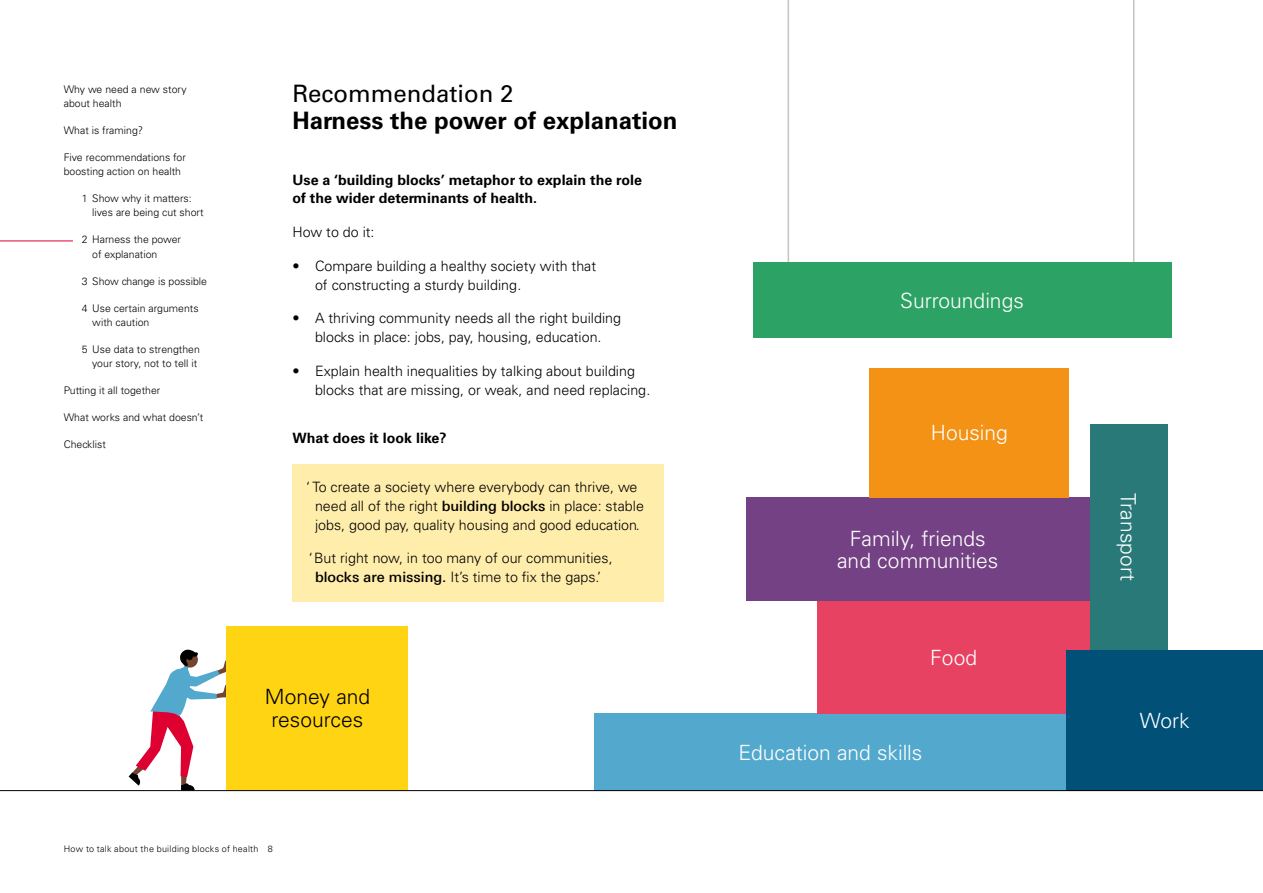
<style>
.page{position:relative;width:1263px;height:893px;background:#fff}
.page>*{position:absolute;margin:0;border:0;box-sizing:border-box;transform-origin:0 0}
.t1{font:700 24px "Univers LT Std";color:#000}
.t2{font:24px "Univers LT Std";color:#000}
.t3{font:300 21px/22.5px "Univers LT Std";color:#fff;text-align:center}
.t4{font:300 21px/22.5px "Univers LT Std";color:#000;text-align:center}
.t5{font:300 14.25px/18.8px "Univers LT Std";color:#000}
.t6{font:700 14.25px/18.8px "Univers LT Std";color:#000}
.t7{font:300 10.5px/14.2px "Univers LT Std";color:#000}
.t8{font:300 9px "Univers LT Std";letter-spacing:.03em;color:#000}
.s1{font-family:"Linotype Univers 530";font-weight:500}
</style>
<div class="page">
<svg style="left:129px;top:646px;width:98px;height:144px"></svg>
<hr style="left:0;top:241px;width:73px;height:1px;background:#dd0031">
<div style="left:292px;top:464px;width:372px;height:85px;background:#ffedab"></div>
<div style="left:292px;top:535px;width:372px;height:66px;background:#ffedab"></div>
<hr style="left:1133px;top:0;width:1px;height:297px;background:#c8c3be">
<hr style="left:787px;top:0;width:2px;height:297px;background:#c8c3be">
<div style="left:746px;top:498px;width:344px;height:103px;background:#744284"></div>
<div style="left:227px;top:626px;width:181px;height:164px;background:#ffd412"></div>
<div style="left:870px;top:368px;width:199px;height:130px;background:#f39214"></div>
<div style="left:594px;top:713px;width:472px;height:78px;background:#53a9cd"></div>
<div style="left:753px;top:262px;width:418px;height:76px;background:#2ca365"></div>
<div style="left:1090px;top:424px;width:77px;height:226px;background:#2a7979"></div>
<div style="left:817px;top:601px;width:273px;height:112px;background:#e84263"></div>
<div style="left:1066px;top:650px;width:197px;height:141px;background:#005078"></div>
<hr style="left:0;top:790px;width:1263px;height:1px;background:#000">
<p class="t7" style="left:64px;top:82px;width:124px">Why we need a new story about health</p>
<p class="t7" style="left:64px;top:123px;width:81px">What is framing?</p>
<p class="t7" style="left:64px;top:150px;width:124px">Five recommendations for boosting action on health</p>
<p class="t7" style="left:92px;top:191px;width:113px;text-indent:-10px">1 Show why it matters: lives are being cut short</p>
<p class="t7" style="left:92px;top:233px;width:90px;text-indent:-10px">2 Harness the power of explanation</p>
<p class="t7" style="left:82px;top:274px;width:127px">3 Show change is possible</p>
<p class="t7" style="left:92px;top:301px;width:108px;text-indent:-10px">4 Use certain arguments with caution</p>
<p class="t7" style="left:82px;top:342px;width:120px;text-align:right">5 Use data to strengthen your story, not to tell it</p>
<p class="t7" style="left:64px;top:383px;width:98px">Putting it all together</p>
<p class="t7" style="left:64px;top:410px;width:141px">What works and what doesn’t</p>
<p class="t7" style="left:64px;top:437px;width:44px">Checklist</p>
<h1 class="t2" style="left:292px;top:80px;width:222px">Recommendation 2</h1>
<h1 class="t1" style="left:292px;top:107px;width:386px">Harness the power of explanation</h1>
<p class="t6" style="left:292px;top:170px;width:351px">Use a ‘building blocks’ metaphor to explain the role of the wider determinants of health.</p>
<p class="t5" style="left:292px;top:223px;width:84px">How to do it:</p>
<p class="t5" style="left:315px;top:256px;width:283px;text-indent:-23px">• Compare building a healthy society with that of constructing a sturdy building.</p>
<p class="t5" style="left:292px;top:309px;width:330px;text-align:center">• A thriving community needs all the right building blocks in place: jobs, pay, housing, education.</p>
<p class="t5" style="left:315px;top:361px;width:337px;text-indent:-23px">• Explain health inequalities by talking about building blocks that are missing, or weak, and need replacing.</p>
<p class="t6" style="left:292px;top:429px;width:155px">What does it look like?</p>
<p class="t5" style="left:315px;top:478px;width:330px;text-indent:-9px">‘ To create a society where everybody can thrive, we need all of the right <span class="s1">building blocks</span> in place: stable jobs, good pay, quality housing and good education.</p>
<p class="t5" style="left:309px;top:549px;width:305px;text-align:center">‘But right now, in too many of our communities, <span class="s1">blocks are missing.</span> It’s time to fix the gaps.’</p>
<h2 class="t4" style="left:265px;top:686px;width:107px">Money and resources</h2>
<p class="t8" style="left:64px;top:843px;width:210px">How to talk about the building blocks of health 8</p>
<h2 class="t3" style="left:900px;top:289px;width:125px">Surroundings</h2>
<h2 class="t3" style="left:931px;top:422px;width:79px">Housing</h2>
<h2 class="t3" style="left:837px;top:527px;width:163px">Family, friends and communities</h2>
<h2 class="t3" style="left:930px;top:646px;width:49px">Food</h2>
<h2 class="t3" style="left:738px;top:741px;width:185px">Education and skills</h2>
<h2 class="t3" style="left:1139px;top:493px;width:90px;rotate:90deg">Transport</h2>
<h2 class="t3" style="left:1140px;top:710px;width:52px">Work</h2>
</div>
